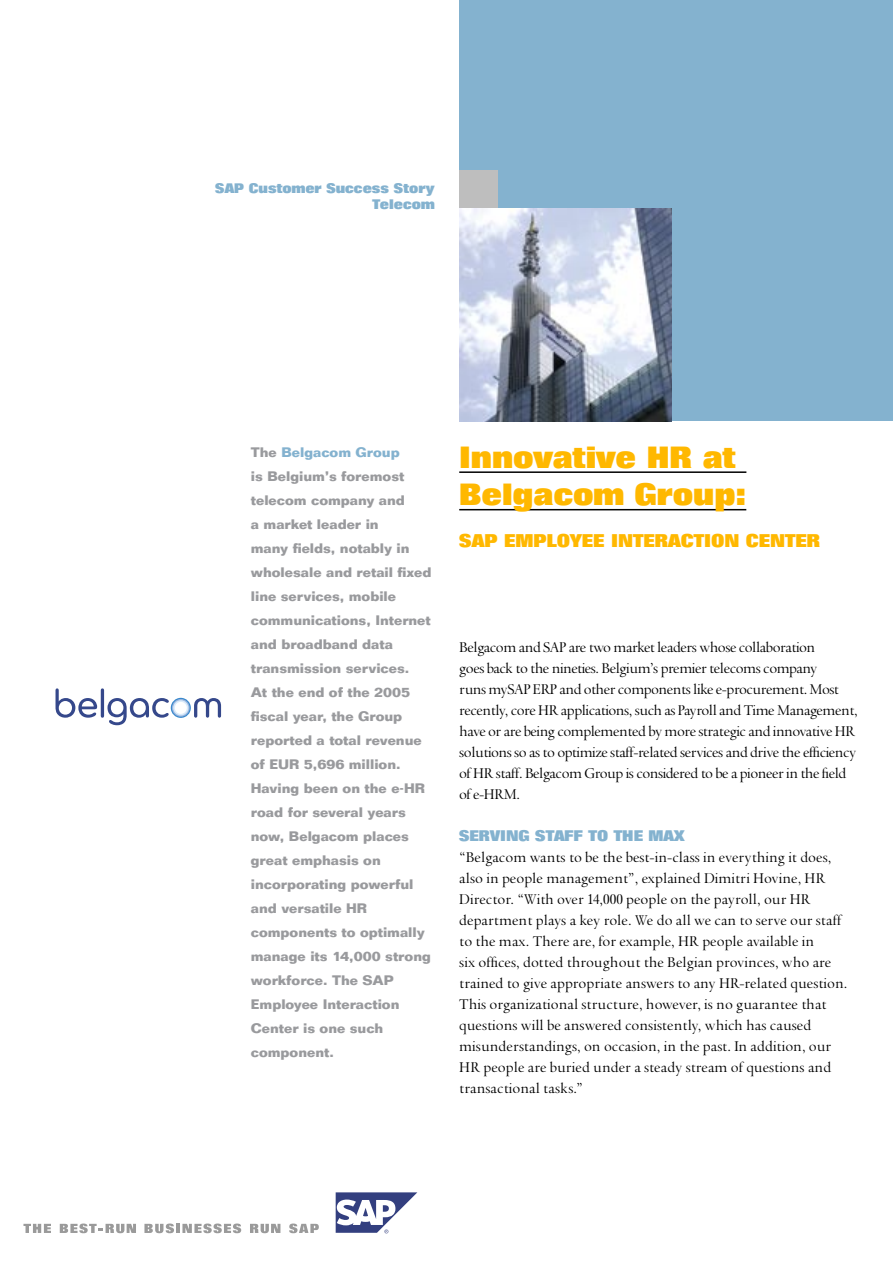
<style>
.page{position:relative;width:893px;height:1263px;background:#fff}
.page>*{position:absolute;margin:0;border:0;box-sizing:border-box;transform-origin:0 0}
.t1{font:700 30px/37.5px "SAP SANS2002 Extra";color:#ffb800}
.t2{font:700 18px "SAP SANS2002 Extra";color:#ffb800}
.t3{font:16.5px/21px "SAP SERIF2002 Regular";letter-spacing:-.01em;color:#000}
.t4{font:16.5px/21px "SAP SERIF2002 Regular";letter-spacing:-.03em;color:#000}
.t5{font:700 15px "SAP SANS2002 Extra";color:#84b2cf}
.t6{font:13.5px/24px "SAP SANS2002 Bold";color:#999a9d}
.t7{font:700 13.5px "SAP SANS2002 Extra";color:#84b2cf}
.s1{color:#84b2cf}
</style>
<div class="page">
<div style="left:459px;top:0;width:434px;height:421px;background:#84b2cf"></div>
<hr style="left:459px;top:471px;width:287px;height:2px;background:#000">
<hr style="left:459px;top:509px;width:287px;height:1px;background:#000">
<svg style="left:55px;top:688px;width:167px;height:38px"></svg>
<svg style="left:171px;top:698px;width:20px;height:20px"></svg>
<svg style="left:172px;top:699px;width:18px;height:18px"></svg>
<svg style="left:173px;top:700px;width:15px;height:15px"></svg>
<div style="left:175px;top:702px;width:12px;height:12px;background:#fff;border-radius:50%"></div>
<div style="left:459px;top:171px;width:38px;height:38px;background:#bebebe"></div>
<img style="left:459px;top:209px;width:213px;height:212px">
<svg style="left:23px;top:1224px;width:28px;height:9px"></svg>
<svg style="left:60px;top:1223px;width:76px;height:10px"></svg>
<svg style="left:144px;top:1223px;width:97px;height:10px"></svg>
<svg style="left:250px;top:1224px;width:30px;height:9px"></svg>
<svg style="left:289px;top:1223px;width:30px;height:10px"></svg>
<svg style="left:336px;top:1192px;width:81px;height:41px"></svg>
<p class="t7" style="left:215px;top:180px;width:221px">SAP Customer Success Story</p>
<p class="t7" style="left:373px;top:196px;width:63px">Telecom</p>
<p class="t6" style="left:251px;top:440px;width:182px">The <span class="s1">Belgacom Group<br></span>is Belgium’s foremost telecom company and<br>a market leader in<br>many fields, notably in wholesale and retail fixed line services, mobile communications, Internet and broadband data transmission services.<br>At the end of the 2005 fiscal year, the Group reported a total revenue of EUR 5,696 million.<br>Having been on the e-HR road for several years now, Belgacom places great emphasis on incorporating powerful and versatile HR components to optimally manage its 14,000 strong workforce. The SAP<br>Employee Interaction<br>Center is one such component.</p>
<p class="t1" style="left:459px;top:439px;width:289px">Innovative HR at<br>Belgacom Group:</p>
<p class="t2" style="left:459px;top:530px;width:362px">SAP EMPLOYEE INTERACTION CENTER</p>
<p class="t4" style="left:459px;top:637px;width:400px">Belgacom and SAP are two market leaders whose collaboration<br>goes back to the nineties. Belgium’s premier telecoms company<br>runs mySAP ERP and other components like e-procurement. Most recently, core HR applications, such as Payroll and Time Management, have or are being complemented by more strategic and innovative HR solutions so as to optimize staff-related services and drive the efficiency of HR staff. Belgacom Group is considered to be a pioneer in the field of e-HRM.</p>
<p class="t5" style="left:459px;top:827px;width:227px">SERVING STAFF TO THE MAX</p>
<p class="t3" style="left:459px;top:847px;width:390px">“Belgacom wants to be the best-in-class in everything it does, also in people management”, explained Dimitri Hovine, HR Director. “With over 14,000 people on the payroll, our HR department plays a key role. We do all we can to serve our staff to the max. There are, for example, HR people available in<br>six offices, dotted throughout the Belgian provinces, who are trained to give appropriate answers to any HR-related question.<br>This organizational structure, however, is no guarantee that questions will be answered consistently, which has caused misunderstandings, on occasion, in the past. In addition, our HR people are buried under a steady stream of questions and transactional tasks.”</p>
</div>
